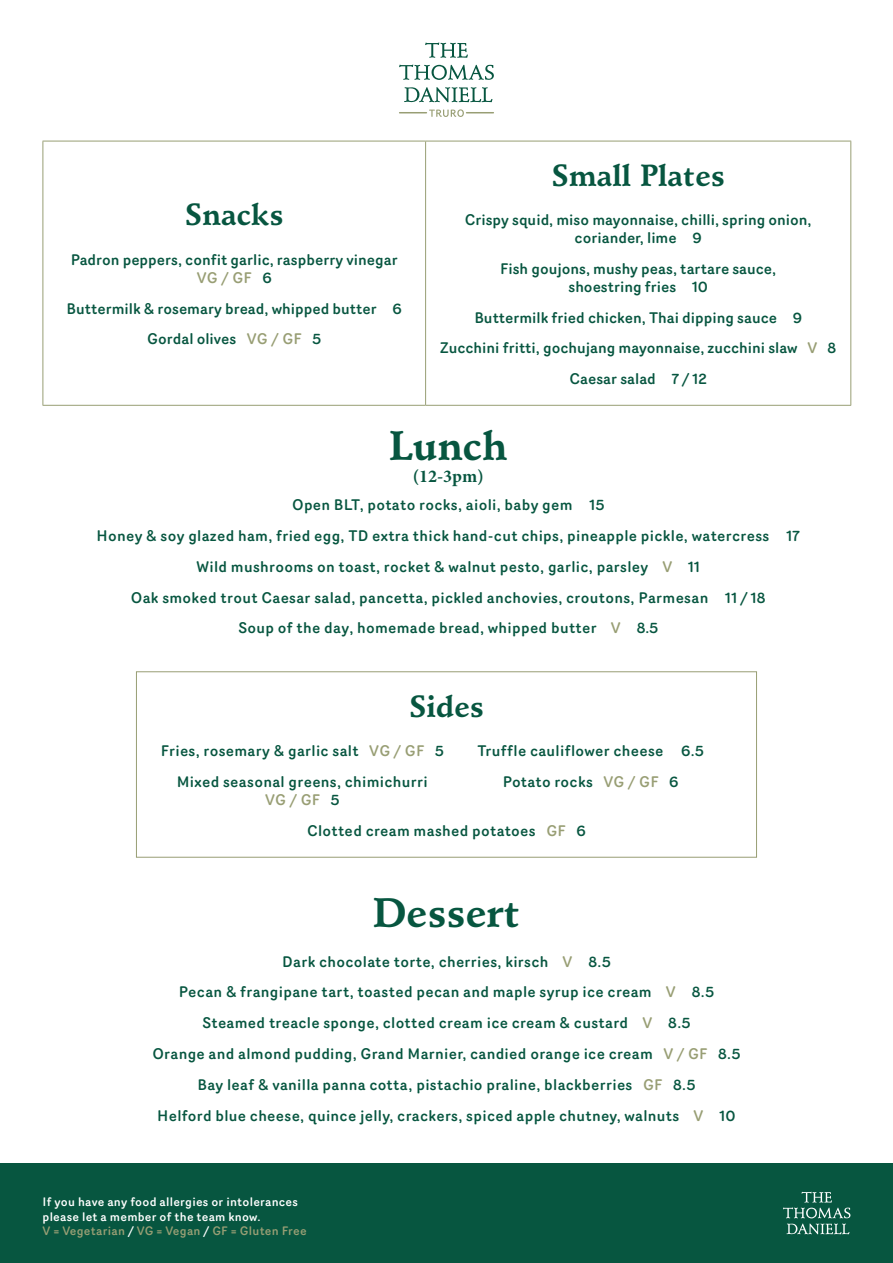
<style>
.page{position:relative;width:893px;height:1263px;background:#fff}
.page>*{position:absolute;margin:0;border:0;box-sizing:border-box;transform-origin:0 0}
.t1{font:700 40.5px "Schneidler BT";color:#075640}
.t2{font:700 30px "Schneidler BT";color:#075640}
.t3{font:700 18px "Minion Pro";color:#075640}
.t4{font:500 15px/30.8px "Router";letter-spacing:.02em;color:#075640;text-align:center}
.t5{font:500 15px/18px "Router";color:#075640;text-align:center}
.t6{font:500 15px "Router";color:#989e74}
.t7{font:500 12px/14.4px "Router";letter-spacing:.02em;color:#fff}
.s1{color:#989e74}
.s2{color:#075640}
</style>
<div class="page">
<div style="left:0;top:1163px;width:893px;height:100px;background:#075640"></div>
<svg style="left:783px;top:1192px;width:67px;height:42px"></svg>
<div style="left:136px;top:671px;width:621px;height:186px;border:1px solid #989e74"></div>
<svg style="left:399px;top:65px;width:95px;height:15px"></svg>
<svg style="left:425px;top:43px;width:43px;height:15px"></svg>
<svg style="left:404px;top:87px;width:88px;height:15px"></svg>
<svg style="left:400px;top:109px;width:93px;height:8px"></svg>
<hr style="left:43px;top:141px;width:383px;height:1px;background:#989e74">
<hr style="left:43px;top:141px;width:1px;height:264px;background:#989e74">
<hr style="left:426px;top:141px;width:425px;height:1px;background:#989e74">
<hr style="left:425px;top:141px;width:1px;height:264px;background:#989e74">
<hr style="left:850px;top:141px;width:1px;height:264px;background:#989e74">
<hr style="left:43px;top:405px;width:383px;height:1px;background:#989e74">
<hr style="left:426px;top:405px;width:425px;height:1px;background:#989e74">
<h2 class="t2" style="left:185px;top:196px;width:100px">Snacks</h2>
<p class="t5" style="left:71px;top:251px;width:329px">Padron peppers, confit garlic, raspberry vinegar<br><span class="s1">VG / GF</span> 6</p>
<p class="t5" style="left:67px;top:293px;width:337px;line-height:30.8px">Buttermilk &amp; rosemary bread, whipped butter 6<br>Gordal olives <span class="s1">VG / GF</span> 5</p>
<h2 class="t2" style="left:552px;top:157px;width:175px">Small Plates</h2>
<p class="t5" style="left:465px;top:211px;width:348px">Crispy squid, miso mayonnaise, chilli, spring onion, coriander, lime 9</p>
<p class="t5" style="left:500px;top:260px;width:278px">Fish goujons, mushy peas, tartare sauce, shoestring fries 10</p>
<p class="t5" style="left:440px;top:302px;width:398px;line-height:30.8px">Buttermilk fried chicken, Thai dipping sauce 9<br>Zucchini fritti, gochujang mayonnaise, zucchini slaw <span class="s1">V</span> 8<br>Caesar salad 7 / 12</p>
<h1 class="t1" style="left:389px;top:420px;width:120px">Lunch</h1>
<p class="t3" style="left:413px;top:463px;width:72px">(12-3pm)</p>
<p class="t4" style="left:97px;top:490px;width:705px">Open BLT, potato rocks, aioli, baby gem 15<br>Honey &amp; soy glazed ham, fried egg, TD extra thick hand-cut chips, pineapple pickle, watercress 17<br>Wild mushrooms on toast, rocket &amp; walnut pesto, garlic, parsley <span class="s1">V</span> 11<br>Oak smoked trout Caesar salad, pancetta, pickled anchovies, croutons, Parmesan 11 / 18<br>Soup of the day, homemade bread, whipped butter <span class="s1">V</span> 8.5</p>
<h2 class="t2" style="left:409px;top:688px;width:76px">Sides</h2>
<p class="t4" style="left:161px;top:736px;width:284px">Fries, rosemary &amp; garlic salt <span class="s1">VG / GF</span> 5<br>Mixed seasonal greens, chimichurri</p>
<p class="t6" style="left:265px;top:790px;width:76px">VG / GF <span class="s2">5</span></p>
<p class="t4" style="left:478px;top:736px;width:228px">Truffle cauliflower cheese 6.5<br>Potato rocks <span class="s1">VG / GF</span> 6</p>
<p class="t4" style="left:307px;top:815px;width:280px">Clotted cream mashed potatoes <span class="s1">GF</span> 6</p>
<h1 class="t1" style="left:373px;top:888px;width:149px">Dessert</h1>
<p class="t4" style="left:153px;top:946px;width:589px">Dark chocolate torte, cherries, kirsch <span class="s1">V</span> 8.5<br>Pecan &amp; frangipane tart, toasted pecan and maple syrup ice cream <span class="s1">V</span> 8.5<br>Steamed treacle sponge, clotted cream ice cream &amp; custard <span class="s1">V</span> 8.5<br>Orange and almond pudding, Grand Marnier, candied orange ice cream <span class="s1">V / GF</span> 8.5<br>Bay leaf &amp; vanilla panna cotta, pistachio praline, blackberries <span class="s1">GF</span> 8.5<br>Helford blue cheese, quince jelly, crackers, spiced apple chutney, walnuts <span class="s1">V</span> 10</p>
<p class="t7" style="left:43px;top:1195px;width:266px">If you have any food allergies or intolerances please let a member of the team know.<br><span class="s1">V = Vegetarian</span> / <span class="s1">VG = Vegan</span> / <span class="s1">GF = Gluten Free</span></p>
</div>
